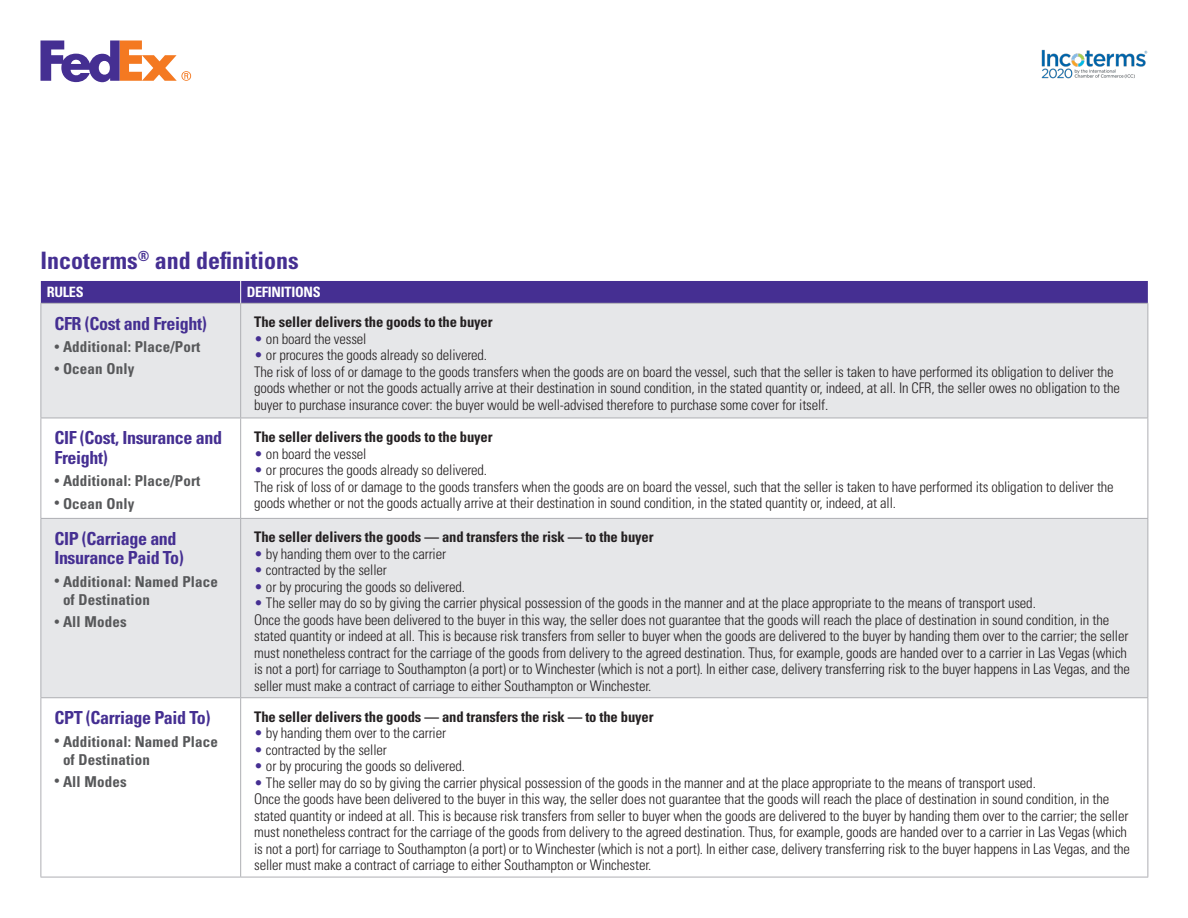
<style>
.page{position:relative;width:1188px;height:918px;background:#fff}
.page>*{position:absolute;margin:0;border:0;box-sizing:border-box;transform-origin:0 0}
.t1{font:700 condensed 24px "Univers LT Std";color:#452f92}
.INCO_TERM{font:700 condensed 18px/19.5px "Univers LT Std";letter-spacing:-.02em;color:#452f92}
.ADDITIONAL{font:700 condensed 15px/18px "Univers LT Std";letter-spacing:.01em;color:#57585a}
.DEFINITION{font:300 condensed 14.7px/16.5px "Univers LT Std";letter-spacing:-.01em;color:#231f20}
.DEFINITION-2{font:700 condensed 14.7px "Univers LT Std";letter-spacing:-.01em;color:#231f20}
.INCO_TERM-2{font:700 condensed 14.25px "Univers LT Std";letter-spacing:-.02em;color:#fff}
.s1{font-size:12px}
.s2{color:#452f92}
</style>
<div class="page">
<svg style="left:40px;top:41px;width:151px;height:41px"></svg>
<img style="left:1041px;top:50px;width:107px;height:29px">
<svg style="left:41px;top:304px;width:1107px;height:393px;fill:#e6e7e9"></svg>
<hr style="left:40px;top:303px;width:201px;height:1px;background:#aeafb3">
<hr style="left:241px;top:303px;width:907px;height:1px;background:#aeafb3">
<hr style="left:240px;top:304px;width:1px;height:114px;background:#aeafb3">
<hr style="left:40px;top:418px;width:201px;height:1px;background:#aeafb3">
<hr style="left:241px;top:418px;width:907px;height:1px;background:#aeafb3">
<hr style="left:240px;top:418px;width:1px;height:100px;background:#aeafb3">
<hr style="left:40px;top:518px;width:201px;height:1px;background:#aeafb3">
<hr style="left:241px;top:518px;width:907px;height:1px;background:#aeafb3">
<hr style="left:240px;top:519px;width:1px;height:178px;background:#aeafb3">
<hr style="left:40px;top:697px;width:201px;height:1px;background:#aeafb3">
<hr style="left:241px;top:697px;width:907px;height:1px;background:#aeafb3">
<hr style="left:240px;top:698px;width:1px;height:179px;background:#aeafb3">
<hr style="left:40px;top:877px;width:201px;height:1px;background:#aeafb3">
<hr style="left:241px;top:877px;width:907px;height:1px;background:#aeafb3">
<div style="left:41px;top:281px;width:1107px;height:22px;background:#452f92"></div>
<hr style="left:40px;top:304px;width:1px;height:114px;background:#aeafb3">
<hr style="left:1148px;top:304px;width:1px;height:114px;background:#aeafb3">
<hr style="left:40px;top:418px;width:1px;height:100px;background:#aeafb3">
<hr style="left:1148px;top:418px;width:1px;height:100px;background:#aeafb3">
<hr style="left:40px;top:519px;width:1px;height:178px;background:#aeafb3">
<hr style="left:1148px;top:519px;width:1px;height:178px;background:#aeafb3">
<hr style="left:40px;top:698px;width:1px;height:179px;background:#aeafb3">
<hr style="left:1148px;top:698px;width:1px;height:179px;background:#aeafb3">
<p class="t1" style="left:40px;top:246px;width:260px">Incoterms<sup>®</sup> and definitions</p>
<p class="INCO_TERM-2" style="left:47px;top:283px;width:38px">RULES</p>
<p class="INCO_TERM-2" style="left:247px;top:283px;width:75px">DEFINITIONS</p>
<p class="INCO_TERM" style="left:54px;top:314px;width:154px">CFR (Cost and Freight)</p>
<p class="ADDITIONAL" style="left:54px;top:338px;width:147px"><span class="s1">•</span> Additional: Place/Port</p>
<p class="ADDITIONAL" style="left:54px;top:360px;width:81px"><span class="s1">•</span> Ocean Only</p>
<p class="DEFINITION-2" style="left:254px;top:313px;width:240px">The seller delivers the goods to the buyer</p>
<p class="DEFINITION" style="left:254px;top:330px;width:114px"><span class="s2">•</span> on board the vessel</p>
<p class="DEFINITION" style="left:254px;top:347px;width:235px"><span class="s2">•</span> or procures the goods already so delivered.</p>
<p class="DEFINITION" style="left:254px;top:363px;width:867px">The risk of loss of or damage to the goods transfers when the goods are on board the vessel, such that the seller is taken to have performed its obligation to deliver the goods whether or not the goods actually arrive at their destination in sound condition, in the stated quantity or, indeed, at all. In CFR, the seller owes no obligation to the buyer to purchase insurance cover: the buyer would be well-advised therefore to purchase some cover for itself.</p>
<p class="INCO_TERM" style="left:54px;top:428px;width:169px">CIF (Cost, Insurance and<br>Freight)</p>
<p class="ADDITIONAL" style="left:54px;top:472px;width:147px"><span class="s1">•</span> Additional: Place/Port</p>
<p class="ADDITIONAL" style="left:54px;top:494px;width:81px"><span class="s1">•</span> Ocean Only</p>
<p class="DEFINITION-2" style="left:254px;top:428px;width:240px">The seller delivers the goods to the buyer</p>
<p class="DEFINITION" style="left:254px;top:445px;width:114px"><span class="s2">•</span> on board the vessel</p>
<p class="DEFINITION" style="left:254px;top:462px;width:235px"><span class="s2">•</span> or procures the goods already so delivered.</p>
<p class="DEFINITION" style="left:254px;top:478px;width:861px">The risk of loss of or damage to the goods transfers when the goods are on board the vessel, such that the seller is taken to have performed its obligation to deliver the goods whether or not the goods actually arrive at their destination in sound condition, in the stated quantity or, indeed, at all.</p>
<p class="INCO_TERM" style="left:54px;top:529px;width:131px">CIP (Carriage and<br>Insurance Paid To)</p>
<p class="ADDITIONAL" style="left:63px;top:572px;width:156px;text-indent:-9px"><span class="s1">•</span> Additional: Named Place of Destination</p>
<p class="ADDITIONAL" style="left:54px;top:613px;width:74px"><span class="s1">•</span> All Modes</p>
<p class="DEFINITION-2" style="left:254px;top:528px;width:401px">The seller delivers the goods — and transfers the risk — to the buyer</p>
<p class="DEFINITION" style="left:254px;top:546px;width:193px"><span class="s2">•</span> by handing them over to the carrier</p>
<p class="DEFINITION" style="left:254px;top:562px;width:134px"><span class="s2">•</span> contracted by the seller</p>
<p class="DEFINITION" style="left:254px;top:579px;width:212px"><span class="s2">•</span> or by procuring the goods so delivered.</p>
<p class="DEFINITION" style="left:254px;top:595px;width:783px"><span class="s2">•</span> The seller may do so by giving the carrier physical possession of the goods in the manner and at the place appropriate to the means of transport used.</p>
<p class="DEFINITION" style="left:254px;top:612px;width:877px">Once the goods have been delivered to the buyer in this way, the seller does not guarantee that the goods will reach the place of destination in sound condition, in the stated quantity or indeed at all. This is because risk transfers from seller to buyer when the goods are delivered to the buyer by handing them over to the carrier; the seller must nonetheless contract for the carriage of the goods from delivery to the agreed destination. Thus, for example, goods are handed over to a carrier in Las Vegas (which is not a port) for carriage to Southampton (a port) or to Winchester (which is not a port). In either case, delivery transferring risk to the buyer happens in Las Vegas, and the seller must make a contract of carriage to either Southampton or Winchester.</p>
<p class="INCO_TERM" style="left:54px;top:708px;width:158px">CPT (Carriage Paid To)</p>
<p class="ADDITIONAL" style="left:63px;top:732px;width:156px;text-indent:-9px"><span class="s1">•</span> Additional: Named Place of Destination</p>
<p class="ADDITIONAL" style="left:54px;top:773px;width:74px"><span class="s1">•</span> All Modes</p>
<p class="DEFINITION-2" style="left:254px;top:708px;width:401px">The seller delivers the goods — and transfers the risk — to the buyer</p>
<p class="DEFINITION" style="left:254px;top:725px;width:193px"><span class="s2">•</span> by handing them over to the carrier</p>
<p class="DEFINITION" style="left:254px;top:741px;width:134px"><span class="s2">•</span> contracted by the seller</p>
<p class="DEFINITION" style="left:254px;top:758px;width:212px"><span class="s2">•</span> or by procuring the goods so delivered.</p>
<p class="DEFINITION" style="left:254px;top:774px;width:783px"><span class="s2">•</span> The seller may do so by giving the carrier physical possession of the goods in the manner and at the place appropriate to the means of transport used.</p>
<p class="DEFINITION" style="left:254px;top:791px;width:877px">Once the goods have been delivered to the buyer in this way, the seller does not guarantee that the goods will reach the place of destination in sound condition, in the stated quantity or indeed at all. This is because risk transfers from seller to buyer when the goods are delivered to the buyer by handing them over to the carrier; the seller must nonetheless contract for the carriage of the goods from delivery to the agreed destination. Thus, for example, goods are handed over to a carrier in Las Vegas (which is not a port) for carriage to Southampton (a port) or to Winchester (which is not a port). In either case, delivery transferring risk to the buyer happens in Las Vegas, and the seller must make a contract of carriage to either Southampton or Winchester.</p>
</div>
